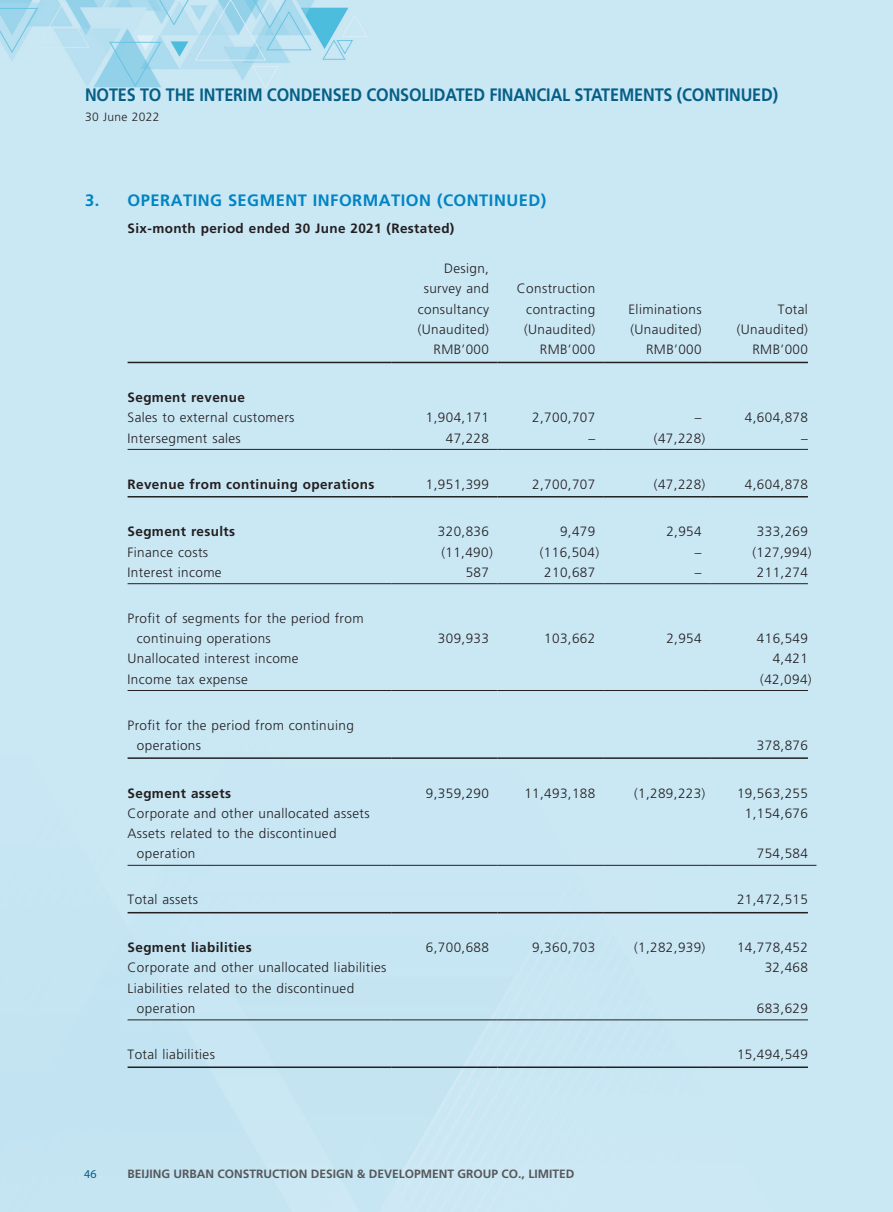
<style>
.page{position:relative;width:893px;height:1212px;background:#cae7f4}
.page>*{position:absolute;margin:0;border:0;box-sizing:border-box;transform-origin:0 0}
.t1{font:700 18px "Frutiger LT Std";letter-spacing:-.01em;color:#065f86;scale:.9 1}
.t2{font:700 16.5px "Frutiger LT Std";letter-spacing:.03em;color:#0084c2}
.t3{font:300 13.5px/20.2px "Frutiger LT Std";letter-spacing:.03em;color:#231f20}
.t4{font:700 13.5px "Frutiger LT Std";letter-spacing:.03em;color:#231f20}
.t5{font:700 12px "Frutiger LT Std";color:#57585a}
.t6{font:300 12px "Frutiger LT Std";letter-spacing:.03em;color:#231f20}
.t7{font:12px "Myriad Pro";color:#065f86}
</style>
<div class="page">
<hr style="left:128px;top:362px;width:263px;height:1px;background:#231f20">
<hr style="left:391px;top:362px;width:106px;height:1px;background:#231f20">
<hr style="left:497px;top:362px;width:107px;height:1px;background:#231f20">
<hr style="left:604px;top:362px;width:106px;height:1px;background:#231f20">
<hr style="left:710px;top:362px;width:98px;height:1px;background:#231f20">
<hr style="left:128px;top:449px;width:263px;height:1px;background:#231f20">
<hr style="left:391px;top:449px;width:106px;height:1px;background:#231f20">
<hr style="left:497px;top:449px;width:107px;height:1px;background:#231f20">
<hr style="left:604px;top:449px;width:106px;height:1px;background:#231f20">
<hr style="left:710px;top:449px;width:98px;height:1px;background:#231f20">
<hr style="left:128px;top:496px;width:263px;height:1px;background:#231f20">
<hr style="left:391px;top:496px;width:106px;height:1px;background:#231f20">
<hr style="left:497px;top:496px;width:107px;height:1px;background:#231f20">
<hr style="left:604px;top:496px;width:106px;height:1px;background:#231f20">
<hr style="left:710px;top:496px;width:98px;height:1px;background:#231f20">
<hr style="left:128px;top:583px;width:263px;height:1px;background:#231f20">
<hr style="left:391px;top:583px;width:106px;height:1px;background:#231f20">
<hr style="left:497px;top:583px;width:107px;height:1px;background:#231f20">
<hr style="left:604px;top:583px;width:106px;height:1px;background:#231f20">
<hr style="left:710px;top:583px;width:98px;height:1px;background:#231f20">
<hr style="left:128px;top:690px;width:263px;height:1px;background:#231f20">
<hr style="left:391px;top:690px;width:106px;height:1px;background:#231f20">
<hr style="left:497px;top:690px;width:107px;height:1px;background:#231f20">
<hr style="left:604px;top:690px;width:106px;height:1px;background:#231f20">
<hr style="left:710px;top:690px;width:98px;height:1px;background:#231f20">
<hr style="left:128px;top:757px;width:263px;height:2px;background:#231f20">
<hr style="left:391px;top:757px;width:106px;height:2px;background:#231f20">
<hr style="left:497px;top:757px;width:107px;height:2px;background:#231f20">
<hr style="left:604px;top:757px;width:106px;height:2px;background:#231f20">
<hr style="left:710px;top:757px;width:98px;height:2px;background:#231f20">
<hr style="left:128px;top:865px;width:263px;height:1px;background:#231f20">
<hr style="left:391px;top:865px;width:106px;height:1px;background:#231f20">
<hr style="left:497px;top:865px;width:107px;height:1px;background:#231f20">
<hr style="left:604px;top:865px;width:106px;height:1px;background:#231f20">
<hr style="left:710px;top:865px;width:106px;height:1px;background:#231f20">
<hr style="left:128px;top:912px;width:263px;height:1px;background:#231f20">
<hr style="left:391px;top:912px;width:106px;height:1px;background:#231f20">
<hr style="left:497px;top:912px;width:107px;height:1px;background:#231f20">
<hr style="left:604px;top:912px;width:106px;height:1px;background:#231f20">
<hr style="left:710px;top:912px;width:98px;height:1px;background:#231f20">
<hr style="left:128px;top:1019px;width:263px;height:1px;background:#231f20">
<hr style="left:391px;top:1019px;width:106px;height:1px;background:#231f20">
<hr style="left:497px;top:1019px;width:107px;height:1px;background:#231f20">
<hr style="left:604px;top:1019px;width:106px;height:1px;background:#231f20">
<hr style="left:710px;top:1019px;width:98px;height:1px;background:#231f20">
<hr style="left:128px;top:1066px;width:263px;height:2px;background:#231f20">
<hr style="left:391px;top:1066px;width:106px;height:2px;background:#231f20">
<hr style="left:497px;top:1066px;width:107px;height:2px;background:#231f20">
<hr style="left:604px;top:1066px;width:106px;height:2px;background:#231f20">
<hr style="left:710px;top:1066px;width:98px;height:2px;background:#231f20">
<h1 class="t1" style="left:85px;top:84px;width:772px">NOTES TO THE INTERIM CONDENSED CONSOLIDATED FINANCIAL STATEMENTS (CONTINUED)</h1>
<p class="t6" style="left:85px;top:110px;width:76px">30 June 2022</p>
<p class="t2" style="left:85px;top:191px;width:463px">3. OPERATING SEGMENT INFORMATION (CONTINUED)</p>
<p class="t4" style="left:128px;top:220px;width:328px">Six-month period ended 30 June 2021 (Restated)</p>
<p class="t3" style="left:418px;top:259px;width:73px;text-align:right">Design, survey and consultancy</p>
<p class="t3" style="left:517px;top:279px;width:80px;text-align:right">Construction contracting</p>
<p class="t3" style="left:628px;top:299px;width:75px">Eliminations</p>
<p class="t3" style="left:778px;top:299px;width:32px">Total</p>
<p class="t3" style="left:418px;top:319px;width:73px">(Unaudited)</p>
<p class="t3" style="left:524px;top:319px;width:73px">(Unaudited)</p>
<p class="t3" style="left:630px;top:319px;width:73px">(Unaudited)</p>
<p class="t3" style="left:737px;top:319px;width:73px">(Unaudited)</p>
<p class="t3" style="left:433px;top:340px;width:57px">RMB’000</p>
<p class="t3" style="left:540px;top:340px;width:57px">RMB’000</p>
<p class="t3" style="left:646px;top:340px;width:57px">RMB’000</p>
<p class="t3" style="left:752px;top:340px;width:57px">RMB’000</p>
<p class="t4" style="left:128px;top:389px;width:119px">Segment revenue</p>
<p class="t3" style="left:128px;top:408px;width:168px">Sales to external customers</p>
<p class="t3" style="left:426px;top:408px;width:65px">1,904,171</p>
<p class="t3" style="left:532px;top:408px;width:65px">2,700,707</p>
<p class="t3" style="left:695px;top:408px;width:8px">–</p>
<p class="t3" style="left:745px;top:408px;width:65px">4,604,878</p>
<p class="t3" style="left:128px;top:428px;width:115px">Intersegment sales</p>
<p class="t3" style="left:446px;top:428px;width:45px">47,228</p>
<p class="t3" style="left:589px;top:428px;width:8px">–</p>
<p class="t3" style="left:654px;top:428px;width:53px">(47,228)</p>
<p class="t3" style="left:801px;top:428px;width:8px">–</p>
<p class="t4" style="left:128px;top:476px;width:248px">Revenue from continuing operations</p>
<p class="t3" style="left:426px;top:474px;width:65px">1,951,399</p>
<p class="t3" style="left:532px;top:474px;width:65px">2,700,707</p>
<p class="t3" style="left:654px;top:474px;width:53px">(47,228)</p>
<p class="t3" style="left:745px;top:474px;width:65px">4,604,878</p>
<p class="t4" style="left:128px;top:524px;width:109px">Segment results</p>
<p class="t3" style="left:438px;top:522px;width:53px">320,836</p>
<p class="t3" style="left:560px;top:522px;width:37px">9,479</p>
<p class="t3" style="left:666px;top:522px;width:37px">2,954</p>
<p class="t3" style="left:757px;top:522px;width:53px">333,269</p>
<p class="t3" style="left:128px;top:542px;width:82px">Finance costs</p>
<p class="t3" style="left:441px;top:542px;width:53px">(11,490)</p>
<p class="t3" style="left:540px;top:542px;width:61px">(116,504)</p>
<p class="t3" style="left:695px;top:542px;width:8px">–</p>
<p class="t3" style="left:752px;top:542px;width:61px">(127,994)</p>
<p class="t3" style="left:128px;top:562px;width:96px">Interest income</p>
<p class="t3" style="left:466px;top:562px;width:25px">587</p>
<p class="t3" style="left:544px;top:562px;width:53px">210,687</p>
<p class="t3" style="left:695px;top:562px;width:8px">–</p>
<p class="t3" style="left:757px;top:562px;width:53px">211,274</p>
<p class="t3" style="left:137px;top:608px;width:228px;text-indent:-9px">Profit of segments for the period from continuing operations</p>
<p class="t3" style="left:438px;top:628px;width:53px">309,933</p>
<p class="t3" style="left:544px;top:628px;width:53px">103,662</p>
<p class="t3" style="left:666px;top:628px;width:37px">2,954</p>
<p class="t3" style="left:757px;top:628px;width:53px">416,549</p>
<p class="t3" style="left:128px;top:649px;width:173px">Unallocated interest income</p>
<p class="t3" style="left:773px;top:649px;width:37px">4,421</p>
<p class="t3" style="left:128px;top:669px;width:122px">Income tax expense</p>
<p class="t3" style="left:760px;top:669px;width:53px">(42,094)</p>
<p class="t3" style="left:137px;top:715px;width:218px;text-indent:-9px">Profit for the period from continuing operations</p>
<p class="t3" style="left:757px;top:735px;width:53px">378,876</p>
<p class="t4" style="left:128px;top:785px;width:105px">Segment assets</p>
<p class="t3" style="left:426px;top:783px;width:65px">9,359,290</p>
<p class="t3" style="left:524px;top:783px;width:72px">11,493,188</p>
<p class="t3" style="left:634px;top:783px;width:73px">(1,289,223)</p>
<p class="t3" style="left:737px;top:783px;width:72px">19,563,255</p>
<p class="t3" style="left:128px;top:803px;width:244px">Corporate and other unallocated assets</p>
<p class="t3" style="left:745px;top:803px;width:65px">1,154,676</p>
<p class="t3" style="left:137px;top:823px;width:201px;text-indent:-9px">Assets related to the discontinued operation</p>
<p class="t3" style="left:757px;top:844px;width:53px">754,584</p>
<p class="t3" style="left:128px;top:890px;width:72px">Total assets</p>
<p class="t3" style="left:737px;top:890px;width:72px">21,472,515</p>
<p class="t4" style="left:128px;top:939px;width:126px">Segment liabilities</p>
<p class="t3" style="left:426px;top:938px;width:65px">6,700,688</p>
<p class="t3" style="left:532px;top:938px;width:65px">9,360,703</p>
<p class="t3" style="left:634px;top:938px;width:73px">(1,282,939)</p>
<p class="t3" style="left:737px;top:938px;width:72px">14,778,452</p>
<p class="t3" style="left:128px;top:958px;width:260px">Corporate and other unallocated liabilities</p>
<p class="t3" style="left:765px;top:958px;width:45px">32,468</p>
<p class="t3" style="left:137px;top:978px;width:219px;text-indent:-9px">Liabilities related to the discontinued operation</p>
<p class="t3" style="left:757px;top:998px;width:53px">683,629</p>
<p class="t3" style="left:128px;top:1044px;width:89px">Total liabilities</p>
<p class="t3" style="left:737px;top:1044px;width:72px">15,494,549</p>
<p class="t7" style="left:84px;top:1166px;width:14px">46</p>
<p class="t5" style="left:128px;top:1167px;width:448px">BEIJING URBAN CONSTRUCTION DESIGN &amp; DEVELOPMENT GROUP CO., LIMITED</p>
</div>
